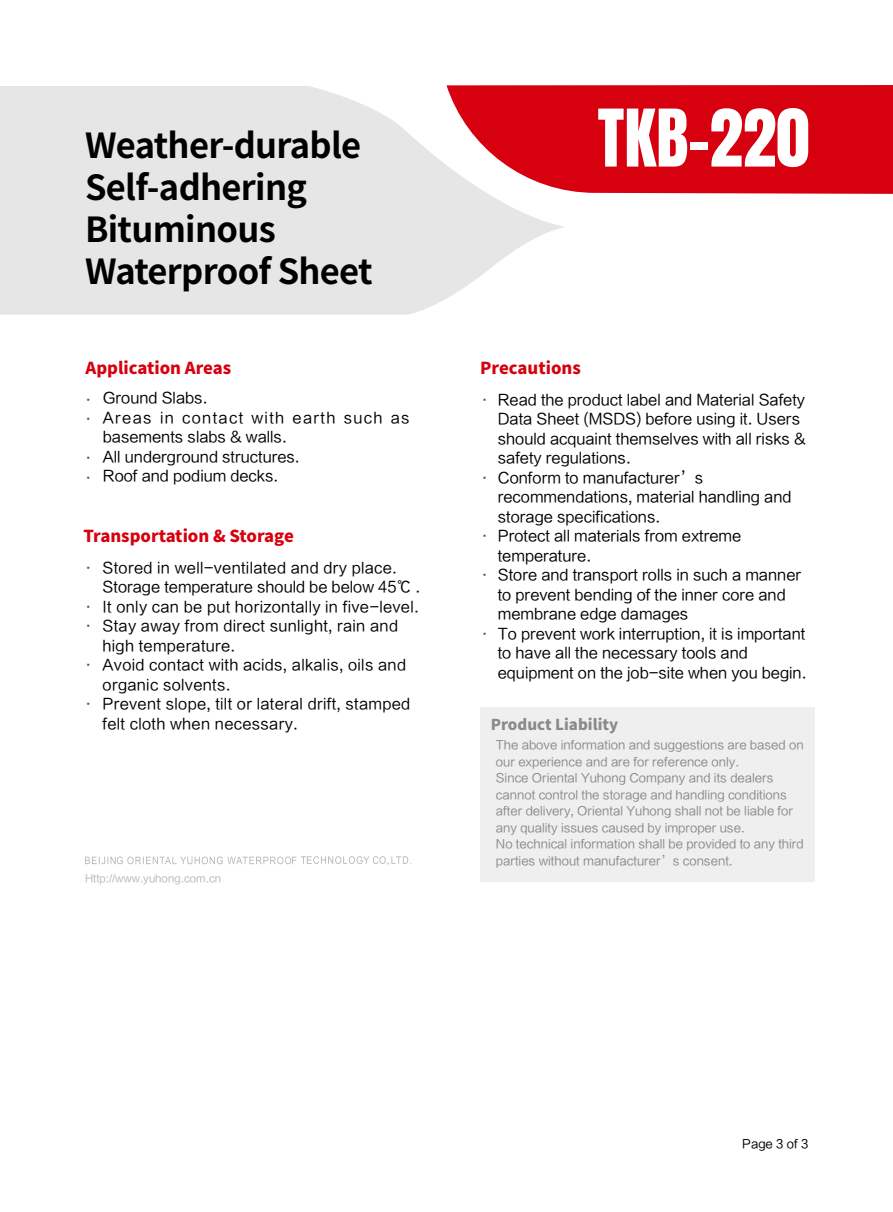
<style>
.page{position:relative;width:893px;height:1212px;background:#fff}
.page>*{position:absolute;margin:0;border:0;box-sizing:border-box;transform-origin:0 0}
.t1{font:67.5px "Anton";color:#fff}
.t2{font:700 34.5px/42px "Source Han Sans CN";letter-spacing:-.02em;color:#000}
.t3{font:800 16.5px "Source Han Sans CN";color:#d7000f}
.t4{font:15px/19.5px "FZLTHJW GB1 0";color:#000}
.t5{font:15px/19.5px "FZLTHJW GB1 0";letter-spacing:.02em;color:#000}
.t6{font:800 15px "Source Han Sans CN";color:#898989}
.t7{font:15px/19.5px "FZLTHJW GB1 0";color:#4c4948}
.t8{font:12px/16.5px "FZLTHJW GB1 0";color:#898989}
.t9{font:12px "FZLTHJW GB1 0";color:#000}
.t10{font:10.5px "FZLTHJW GB1 0";color:#b5b6b6}
.s1{color:#4c4948}
</style>
<div class="page">
<svg style="left:85px;top:856px;width:326px;height:9px"></svg>
<div style="left:446px;top:85px;width:447px;height:109px;background:#d7000f"></div>
<svg style="left:0;top:86px;width:566px;height:229px;background:#e8dadb"></svg>
<div style="left:480px;top:707px;width:334px;height:175px;background:#efefef"></div>
<h2 class="t2" style="left:85px;top:125px;width:289px">Weather-durable<br>Self-adhering<br>Bituminous<br>Waterproof Sheet</h2>
<p class="t3" style="left:85px;top:358px;width:147px">Application Areas</p>
<p class="t4" style="left:103px;top:389px;width:308px">Ground Slabs.<br>Areas in contact with earth such as basements slabs &amp; walls.<br>All underground structures.<br>Roof and podium decks.</p>
<p class="t7" style="left:81px;top:390px;width:16px">· ·</p>
<p class="t7" style="left:81px;top:449px;width:16px">· ·</p>
<p class="t3" style="left:84px;top:526px;width:212px">Transportation &amp; Storage</p>
<p class="t7" style="left:81px;top:558px;width:16px">·</p>
<p class="t7" style="left:81px;top:597px;width:16px">· ·</p>
<p class="t7" style="left:81px;top:656px;width:16px">·</p>
<p class="t7" style="left:81px;top:695px;width:16px">·</p>
<p class="t5" style="left:103px;top:558px;width:319px">Stored in well-ventilated and dry place.<br>Storage temperature should be below 45℃ .<br>It only can be put horizontally in five-level.<br>Stay away from direct sunlight, rain and high temperature.<br>Avoid contact with acids, alkalis, oils and organic solvents.<br>Prevent slope, tilt or lateral drift, stamped felt cloth when necessary.</p>
<p class="t10" style="left:85px;top:872px;width:138px">Http://www.yuhong.com.cn</p>
<h1 class="t1" style="left:597px;top:104px;width:213px">TKB-220</h1>
<p class="t3" style="left:480px;top:358px;width:102px">Precautions</p>
<p class="t4" style="left:477px;top:390px;width:329px"><span class="s1">·</span> Read the product label and Material Safety</p>
<p class="t4" style="left:498px;top:410px;width:304px">Data Sheet (MSDS) before using it. Users</p>
<p class="t4" style="left:498px;top:429px;width:309px">should acquaint themselves with all risks &amp;</p>
<p class="t4" style="left:498px;top:449px;width:134px">safety regulations.</p>
<p class="t4" style="left:477px;top:468px;width:228px"><span class="s1">·</span> Conform to manufacturer’s</p>
<p class="t4" style="left:498px;top:488px;width:295px">recommendations, material handling and</p>
<p class="t4" style="left:498px;top:507px;width:164px">storage specifications.</p>
<p class="t4" style="left:477px;top:527px;width:266px"><span class="s1">·</span> Protect all materials from extreme</p>
<p class="t4" style="left:498px;top:546px;width:95px">temperature.</p>
<p class="t4" style="left:477px;top:566px;width:326px"><span class="s1">·</span> Store and transport rolls in such a manner</p>
<p class="t4" style="left:498px;top:585px;width:289px">to prevent bending of the inner core and</p>
<p class="t4" style="left:498px;top:605px;width:192px">membrane edge damages</p>
<p class="t4" style="left:477px;top:624px;width:330px"><span class="s1">·</span> To prevent work interruption, it is important</p>
<p class="t4" style="left:498px;top:644px;width:252px">to have all the necessary tools and</p>
<p class="t4" style="left:498px;top:663px;width:310px">equipment on the job-site when you begin.</p>
<p class="t6" style="left:491px;top:716px;width:129px">Product Liability</p>
<p class="t8" style="left:496px;top:737px;width:309px">The above information and suggestions are based on our experience and are for reference only.<br>Since Oriental Yuhong Company and its dealers cannot control the storage and handling conditions after delivery, Oriental Yuhong shall not be liable for any quality issues caused by improper use.<br>No technical information shall be provided to any third parties without manufacturer’s consent.</p>
<p class="t9" style="left:742px;top:1137px;width:68px">Page 3 of 3</p>
</div>
